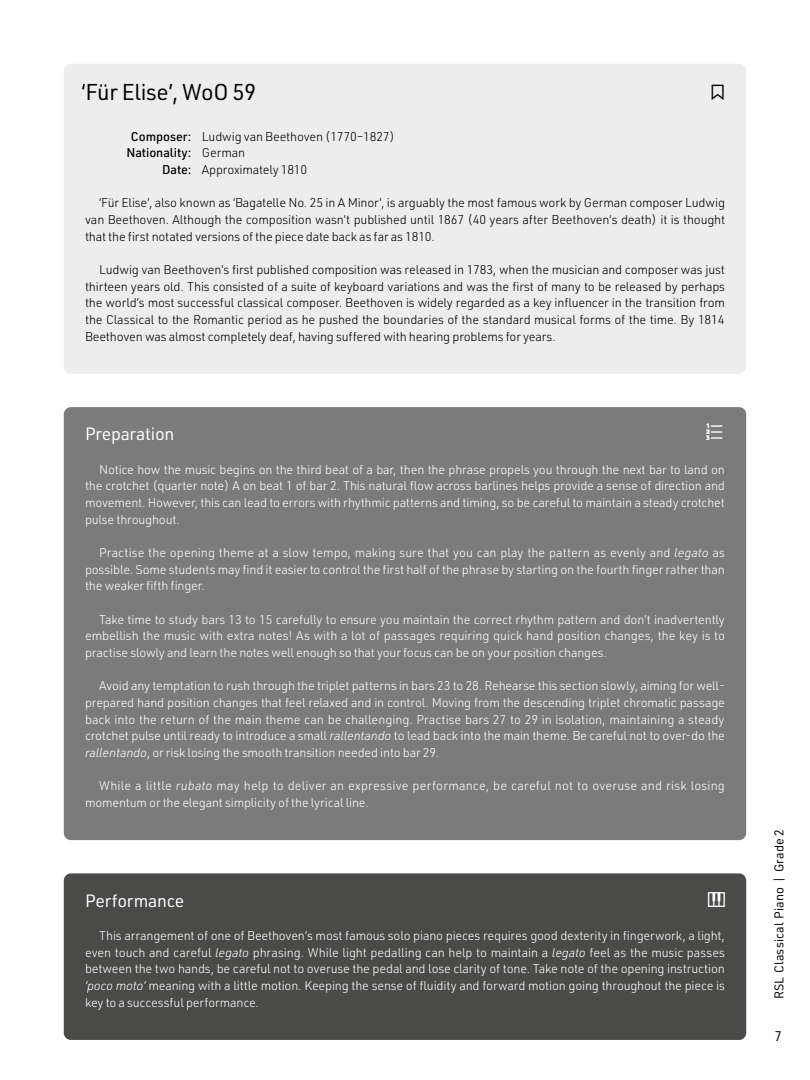
<style>
.page{position:relative;width:810px;height:1080px;background:#fff}
.page>*{position:absolute;margin:0;border:0;box-sizing:border-box;transform-origin:0 0}
.URW_DIN___FF___01_He{font:22.5px "URWDIN";letter-spacing:-.015em;color:#000}
.URW_DIN___FF___03_Pr{font:21.25px "Line Awesome";color:#fff}
.URW_DIN___FF___03_Pr-2{font:17.5px "URWDIN";letter-spacing:-.015em;color:#fff}
.t1{font:13.75px "URWDIN";color:#000}
.URW_DIN___FF___04_Te{font:300 12.5px/16.6px "URWDIN";letter-spacing:-.015em;color:#fff;text-align:justify}
.URW_DIN___FF___01_Te{font:300 12.5px/16.6px "URWDIN";letter-spacing:-.015em;color:#000;text-align:justify}
.URW_DIN___FF___04_Te-2{font:300 12.5px/16.6px "URWDIN";letter-spacing:.01em;color:#fff}
.URW_DIN___FF___02_Co{font:300 12.5px "URWDIN";letter-spacing:-.015em;color:#000}
.t2{font:12.5px "URWDIN";color:#000}
.URW_DIN___FF___02_Co-2{font:500 12.5px "URWDIN";color:#000}
.s1{font-weight:500}
.s2{font-weight:300}
.s3{font-style:italic}
</style>
<div class="page">
<div style="left:64px;top:873px;width:682px;height:167px;background:#4a4a49;border-radius:7px"></div>
<div style="left:64px;top:407px;width:682px;height:433px;background:#7c7b7b;border-radius:7px"></div>
<div style="left:64px;top:64px;width:682px;height:310px;background:#ededed;border-radius:7px"></div>
<p class="URW_DIN___FF___01_He" style="left:81px;top:77px;width:176px">‘Für Elise’, WoO 59</p>
<p class="URW_DIN___FF___02_Co" style="left:131px;top:128px;width:265px"><span class="s1">Composer:</span> Ludwig van Beethoven (1770–1827)</p>
<p class="URW_DIN___FF___02_Co-2" style="left:126px;top:145px;width:120px">Nationality: <span class="s2">German</span></p>
<p class="URW_DIN___FF___02_Co" style="left:162px;top:161px;width:147px"><span class="s1">Date:</span> Approximately 1810</p>
<p class="URW_DIN___FF___01_Te" style="left:85px;top:194px;width:642px;text-indent:14px">‘Für Elise’, also known as ‘Bagatelle No. 25 in A Minor’, is arguably the most famous work by German composer Ludwig van Beethoven. Although the composition wasn’t published until 1867 (40 years after Beethoven’s death) it is thought that the first notated versions of the piece date back as far as 1810.</p>
<p class="URW_DIN___FF___01_Te" style="left:85px;top:261px;width:642px;text-indent:14px">Ludwig van Beethoven’s first published composition was released in 1783, when the musician and composer was just thirteen years old. This consisted of a suite of keyboard variations and was the first of many to be released by perhaps the world’s most successful classical composer. Beethoven is widely regarded as a key influencer in the transition from the Classical to the Romantic period as he pushed the boundaries of the standard musical forms of the time. By 1814<br>Beethoven was almost completely deaf, having suffered with hearing problems for years.</p>
<p class="URW_DIN___FF___03_Pr-2" style="left:85px;top:423px;width:91px">Preparation</p>
<p class="URW_DIN___FF___03_Pr" style="left:704px;top:421px;width:23px">■</p>
<p class="URW_DIN___FF___04_Te" style="left:85px;top:461px;width:641px;text-indent:14px">Notice how the music begins on the third beat of a bar, then the phrase propels you through the next bar to land on the crotchet (quarter note) A on beat 1 of bar 2. This natural flow across barlines helps provide a sense of direction and movement. However, this can lead to errors with rhythmic patterns and timing, so be careful to maintain a steady crotchet pulse throughout.</p>
<p class="URW_DIN___FF___04_Te" style="left:85px;top:544px;width:641px;text-indent:14px">Practise the opening theme at a slow tempo, making sure that you can play the pattern as evenly and <span class="s3">legato</span> as possible. Some students may find it easier to control the first half of the phrase by starting on the fourth finger rather than the weaker fifth finger.</p>
<p class="URW_DIN___FF___04_Te" style="left:85px;top:611px;width:642px;text-indent:14px">Take time to study bars 13 to 15 carefully to ensure you maintain the correct rhythm pattern and don’t inadvertently embellish the music with extra notes! As with a lot of passages requiring quick hand position changes, the key is to practise slowly and learn the notes well enough so that your focus can be on your position changes.</p>
<p class="URW_DIN___FF___04_Te" style="left:85px;top:677px;width:641px;text-indent:14px">Avoid any temptation to rush through the triplet patterns in bars 23 to 28. Rehearse this section slowly, aiming for well&shy;prepared hand position changes that feel relaxed and in control. Moving from the descending triplet chromatic passage back into the return of the main theme can be challenging. Practise bars 27 to 29 in isolation, maintaining a steady crotchet pulse until ready to introduce a small <span class="s3">rallentando</span> to lead back into the main theme. Be careful not to over-do the <span class="s3">rallentando</span>, or risk losing the smooth transition needed into bar 29.</p>
<p class="URW_DIN___FF___04_Te-2" style="left:85px;top:777px;width:642px;text-indent:14px">While a little <span class="s3">rubato</span> may help to deliver an expressive performance, be careful not to overuse and risk losing momentum or the elegant simplicity of the lyrical line.</p>
<p class="URW_DIN___FF___03_Pr-2" style="left:85px;top:889px;width:101px">Performance</p>
<p class="URW_DIN___FF___04_Te" style="left:85px;top:927px;width:642px;text-indent:14px">This arrangement of one of Beethoven’s most famous solo piano pieces requires good dexterity in fingerwork, a light, even touch and careful <span class="s3">legato</span> phrasing. While light pedalling can help to maintain a <span class="s3">legato</span> feel as the music passes between the two hands, be careful not to overuse the pedal and lose clarity of tone. Take note of the opening instruction <span class="s3">‘poco moto’</span> meaning with a little motion. Keeping the sense of fluidity and forward motion going throughout the piece is key to a successful performance.</p>
<p class="t2" style="left:771px;top:999px;width:172px;rotate:-90deg">RSL Classical Piano | Grade 2</p>
<p class="t1" style="left:774px;top:1027px;width:9px">7</p>
</div>
